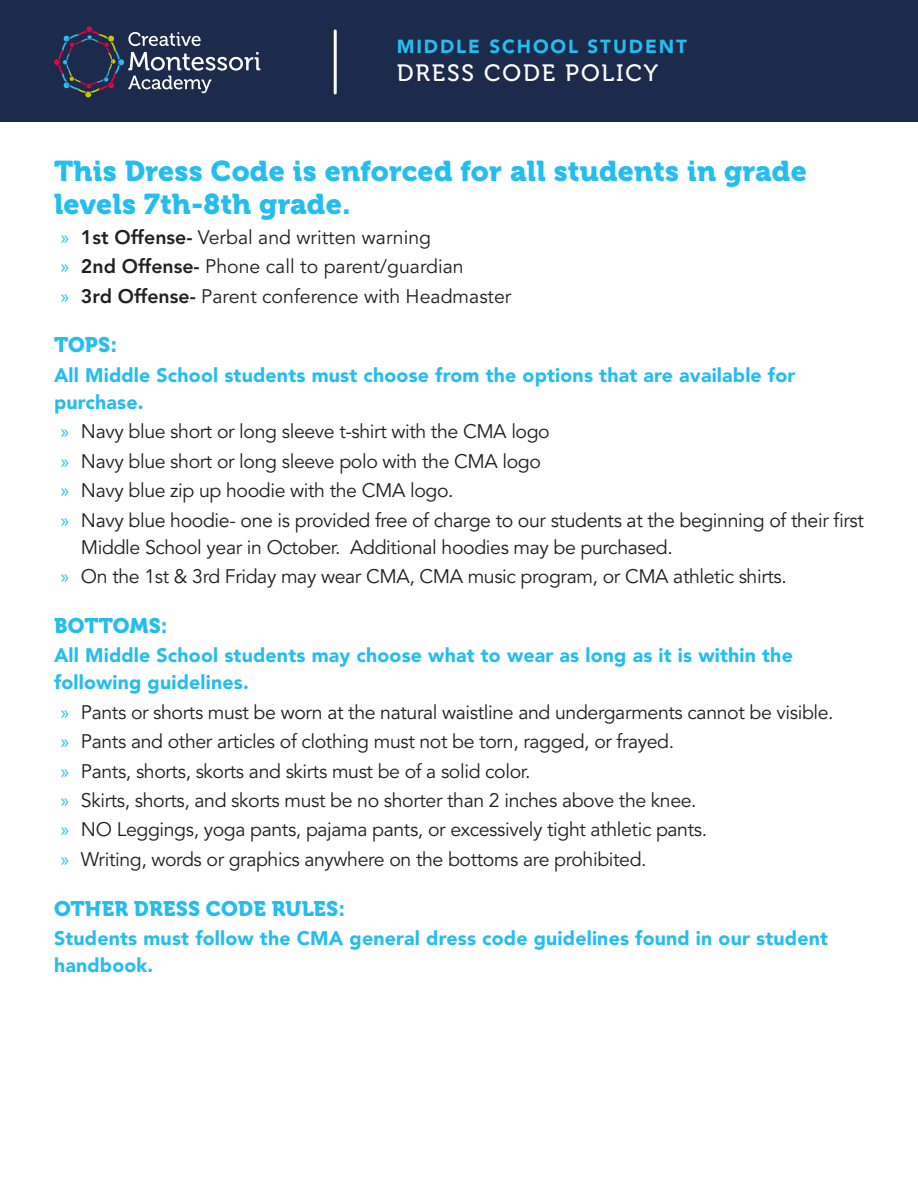
<style>
.page{position:relative;width:918px;height:1188px;background:#fff}
.page>*{position:absolute;margin:0;border:0;box-sizing:border-box;transform-origin:0 0}
.t1{font:28.5px/33px "Museo 900";letter-spacing:.01em;color:#25bdef}
.t2{font:23.55px "Museo 500";letter-spacing:.08em;color:#fff}
.t3{font:21px "Museo 900";letter-spacing:.01em;color:#25bdef}
.t4{font:19.5px "Avenir Book 2";letter-spacing:-.02em;color:#231f20}
.t5{font:900 19.5px/27px "Avenir";letter-spacing:.01em;color:#25bdef}
.t6{font:19.5px/27px "Avenir";letter-spacing:-.02em;color:#231f20}
.t7{font:19.5px "Avenir Book 2";color:#231f20}
.t8{font:900 18.9px "Avenir";letter-spacing:.1em;color:#25bdef}
.s1{font-family:"Myriad Pro";color:#25bdef}
.s2{font-family:"Avenir";font-weight:800}
.s3{font-family:"Avenir Book 2"}
</style>
<div class="page">
<div style="left:0;top:0;width:918px;height:122px;background:#1c2a4b"></div>
<hr style="left:334px;top:29px;width:3px;height:65px;background:#fff;border-radius:2px">
<svg style="left:54px;top:26px;width:206px;height:71px"></svg>
<p class="t8" style="left:397px;top:30px;width:292px">MIDDLE SCHOOL STUDENT</p>
<p class="t2" style="left:397px;top:60px;width:263px">DRESS CODE POLICY</p>
<p class="t1" style="left:54px;top:155px;width:754px">This Dress Code is enforced for all students in grade levels 7th-8th grade.</p>
<p class="t7" style="left:61px;top:225px;width:372px"><span class="s1">»</span> <span class="s2">1st Offense-</span> Verbal and written warning</p>
<p class="t7" style="left:61px;top:255px;width:405px"><span class="s1">»</span> <span class="s2">2nd Offense-</span> Phone call to parent/guardian</p>
<p class="t7" style="left:61px;top:284px;width:452px"><span class="s1">»</span> <span class="s2">3rd Offense-</span> Parent conference with Headmaster</p>
<p class="t3" style="left:54px;top:333px;width:65px">TOPS:</p>
<p class="t5" style="left:54px;top:361px;width:743px">All Middle School students must choose from the options that are available for purchase.</p>
<p class="t4" style="left:61px;top:420px;width:491px"><span class="s1">»</span> Navy blue short or long sleeve t-shirt with the CMA logo</p>
<p class="t4" style="left:61px;top:449px;width:482px"><span class="s1">»</span> Navy blue short or long sleeve polo with the CMA logo</p>
<p class="t4" style="left:61px;top:479px;width:394px"><span class="s1">»</span> Navy blue zip up hoodie with the CMA logo.</p>
<p class="t6" style="left:81px;top:507px;width:785px;text-indent:-20px"><span class="s1">»</span> Navy blue hoodie- one is provided free of charge to our students at the beginning of their first<br><span class="s3">Middle School year in October. Additional hoodies may be purchased.</span></p>
<p class="t4" style="left:61px;top:565px;width:728px"><span class="s1">»</span> On the 1st &amp; 3rd Friday may wear CMA, CMA music program, or CMA athletic shirts.</p>
<p class="t3" style="left:54px;top:614px;width:115px">BOTTOMS:</p>
<p class="t5" style="left:54px;top:641px;width:740px">All Middle School students may choose what to wear as long as it is within the following guidelines.</p>
<p class="t4" style="left:61px;top:700px;width:774px"><span class="s1">»</span> Pants or shorts must be worn at the natural waistline and undergarments cannot be visible.</p>
<p class="t4" style="left:61px;top:730px;width:615px"><span class="s1">»</span> Pants and other articles of clothing must not be torn, ragged, or frayed.</p>
<p class="t4" style="left:61px;top:759px;width:471px"><span class="s1">»</span> Pants, shorts, skorts and skirts must be of a solid color.</p>
<p class="t4" style="left:61px;top:789px;width:637px"><span class="s1">»</span> Skirts, shorts, and skorts must be no shorter than 2 inches above the knee.</p>
<p class="t4" style="left:61px;top:818px;width:648px"><span class="s1">»</span> NO Leggings, yoga pants, pajama pants, or excessively tight athletic pants.</p>
<p class="t4" style="left:61px;top:847px;width:587px"><span class="s1">»</span> Writing, words or graphics anywhere on the bottoms are prohibited.</p>
<p class="t3" style="left:54px;top:896px;width:293px">OTHER DRESS CODE RULES:</p>
<p class="t5" style="left:54px;top:924px;width:776px">Students must follow the CMA general dress code guidelines found in our student handbook.</p>
</div>
